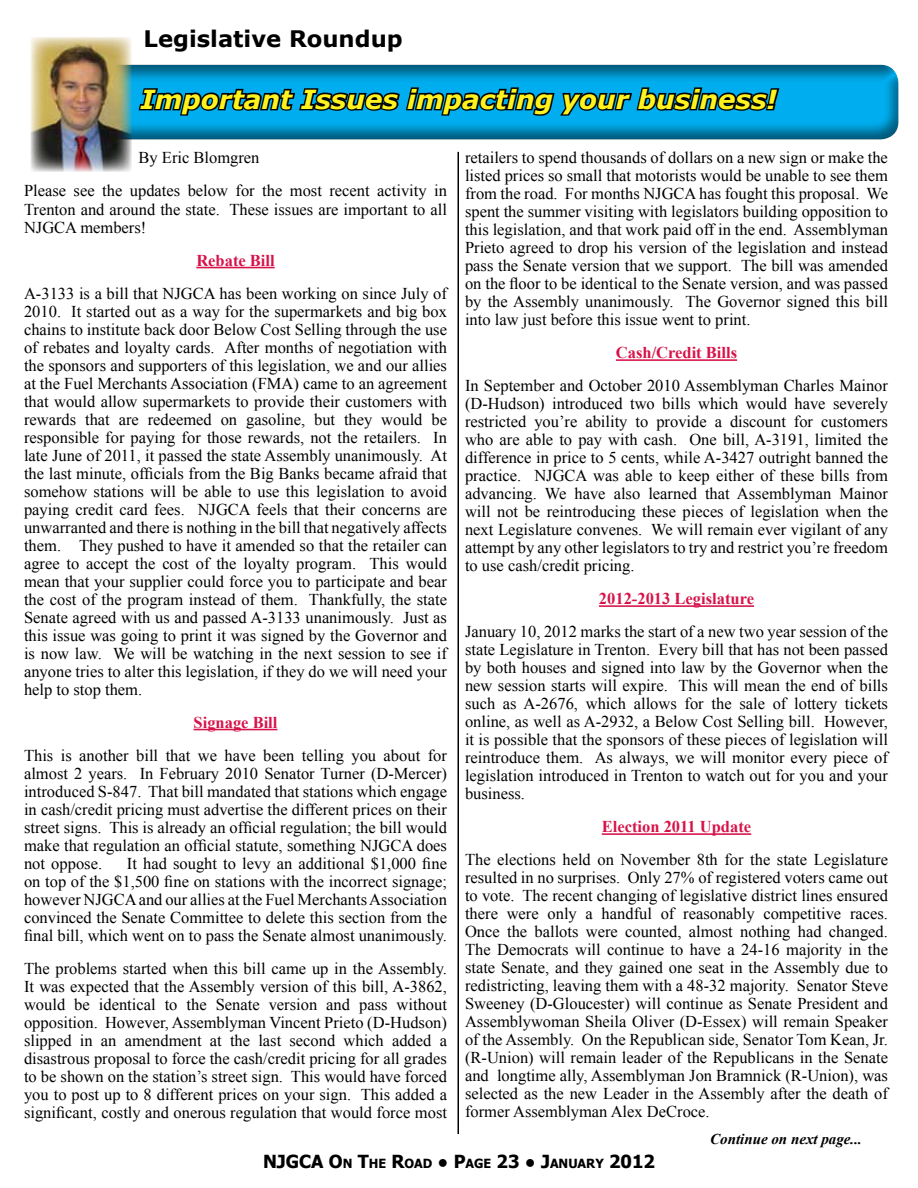
<style>
.page{position:relative;width:918px;height:1188px;background:#fff}
.page>*{position:absolute;margin:0;border:0;box-sizing:border-box;transform-origin:0 0}
.t1{font:italic 700 26.25px "Verdana";color:#fff31f}
.t2{font:700 22.8px "Verdana";color:#000}
.t3{font:700 18px "Tahoma";color:#000}
.t4{font:16.5px/18px "Times New Roman";color:#000;text-align:justify}
.t5{font:700 16.5px "Times New Roman";color:#d71249}
.t6{font:italic 700 15px "Times New Roman";color:#000}
.s1{font-size:12.6px}
</style>
<div class="page">
<div style="left:63px;top:58px;width:837px;height:82px;background:#000;opacity:.5"></div>
<hr style="left:458px;top:152px;width:1px;height:982px;background:#000">
<img style="left:31px;top:37px;width:101px;height:134px">
<svg style="left:137px;top:72px;width:644px;height:46px;background:#0075a1"></svg>
<hr style="left:196px;top:267px;width:79px;height:1px;background:#d71249">
<hr style="left:194px;top:729px;width:83px;height:1px;background:#d71249">
<hr style="left:616px;top:359px;width:121px;height:2px;background:#d71249">
<hr style="left:599px;top:605px;width:155px;height:2px;background:#d71249">
<hr style="left:602px;top:833px;width:149px;height:2px;background:#d71249">
<h2 class="t2" style="left:144px;top:24px;width:261px">Legislative Roundup</h2>
<h1 class="t1" style="left:141px;top:83px;width:638px">Important Issues impacting your business!</h1>
<p class="t4" style="left:24px;top:141px;width:424px;line-height:33.2px;text-indent:115px">By Eric Blomgren<br>Please see the updates below for the most recent activity in</p>
<p class="t4" style="left:24px;top:200px;width:424px">Trenton and around the state. These issues are important to all<br>NJGCA members!</p>
<p class="t5" style="left:196px;top:249px;width:80px">Rebate Bill</p>
<p class="t4" style="left:24px;top:284px;width:425px">A-3133 is a bill that NJGCA has been working on since July of 2010. It started out as a way for the supermarkets and big box chains to institute back door Below Cost Selling through the use of rebates and loyalty cards. After months of negotiation with the sponsors and supporters of this legislation, we and our allies at the Fuel Merchants Association (FMA) came to an agreement that would allow supermarkets to provide their customers with rewards that are redeemed on gasoline, but they would be responsible for paying for those rewards, not the retailers. In late June of 2011, it passed the state Assembly unanimously. At the last minute, officials from the Big Banks became afraid that somehow stations will be able to use this legislation to avoid paying credit card fees. NJGCA feels that their concerns are unwarranted and there is nothing in the bill that negatively affects them. They pushed to have it amended so that the retailer can agree to accept the cost of the loyalty program. This would mean that your supplier could force you to participate and bear the cost of the program instead of them. Thankfully, the state Senate agreed with us and passed A-3133 unanimously. Just as this issue was going to print it was signed by the Governor and is now law. We will be watching in the next session to see if anyone tries to alter this legislation, if they do we will need your help to stop them.</p>
<p class="t5" style="left:194px;top:711px;width:85px">Signage Bill</p>
<p class="t4" style="left:24px;top:746px;width:425px">This is another bill that we have been telling you about for almost 2 years. In February 2010 Senator Turner (D-Mercer) introduced S-847. That bill mandated that stations which engage in cash/credit pricing must advertise the different prices on their street signs. This is already an official regulation; the bill would make that regulation an official statute, something NJGCA does not oppose.</p>
<p class="t4" style="left:465px;top:149px;width:425px">retailers to spend thousands of dollars on a new sign or make the listed prices so small that motorists would be unable to see them from the road. For months NJGCA has fought this proposal. We spent the summer visiting with legislators building opposition to this legislation, and that work paid off in the end. Assemblyman Prieto agreed to drop his version of the legislation and instead pass the Senate version that we support. The bill was amended on the floor to be identical to the Senate version, and was passed by the Assembly unanimously. The Governor signed this bill into law just before this issue went to print.</p>
<p class="t5" style="left:616px;top:341px;width:123px">Cash/Credit Bills</p>
<p class="t4" style="left:465px;top:377px;width:425px">In September and October 2010 Assemblyman Charles Mainor (D-Hudson) introduced two bills which would have severely restricted you’re ability to provide a discount for customers who are able to pay with cash. One bill, A-3191, limited the difference in price to 5 cents, while A-3427 outright banned the practice. NJGCA was able to keep either of these bills from advancing. We have also learned that Assemblyman Mainor will not be reintroducing these pieces of legislation when the next Legislature convenes. We will remain ever vigilant of any attempt by any other legislators to try and restrict you’re freedom to use cash/credit pricing.</p>
<p class="t5" style="left:599px;top:587px;width:157px">2012-2013 Legislature</p>
<p class="t4" style="left:465px;top:623px;width:425px">January 10, 2012 marks the start of a new two year session of the state Legislature in Trenton. Every bill that has not been passed by both houses and signed into law by the Governor when the new session starts will expire. This will mean the end of bills such as A-2676, which allows for the sale of lottery tickets online, as well as A-2932, a Below Cost Selling bill. However, it is possible that the sponsors of these pieces of legislation will reintroduce them. As always, we will monitor every piece of legislation introduced in Trenton to watch out for you and your business.</p>
<p class="t5" style="left:602px;top:815px;width:151px">Election 2011 Update</p>
<p class="t4" style="left:465px;top:851px;width:425px">The elections held on November 8th for the state Legislature resulted in no surprises. Only 27% of registered voters came out to vote. The recent changing of legislative district lines ensured there were only a handful of reasonably competitive races.<br>Once the ballots were counted, almost nothing had changed.<br>The Democrats will continue to have a 24-16 majority in the state Senate, and they gained one seat in the Assembly due to redistricting, leaving them with a 48-32 majority. Senator Steve Sweeney (D-Gloucester) will continue as Senate President and Assemblywoman Sheila Oliver (D-Essex) will remain Speaker of the Assembly. On the Republican side, Senator Tom Kean, Jr. (R-Union) will remain leader of the Republicans in the Senate and longtime ally, Assemblyman Jon Bramnick (R-Union), was selected as the new Leader in the Assembly after the death of former Assemblyman Alex DeCroce.</p>
<p class="t6" style="left:710px;top:1129px;width:153px">Continue on next page...</p>
<p class="t4" style="left:24px;top:854px;width:425px;text-indent:103px">It had sought to levy an additional $1,000 fine on top of the $1,500 fine on stations with the incorrect signage; however NJGCA and our allies at the Fuel Merchants Association convinced the Senate Committee to delete this section from the final bill, which went on to pass the Senate almost unanimously.</p>
<p class="t4" style="left:24px;top:959px;width:425px">The problems started when this bill came up in the Assembly.<br>It was expected that the Assembly version of this bill, A-3862, would be identical to the Senate version and pass without opposition. However, Assemblyman Vincent Prieto (D-Hudson) slipped in an amendment at the last second which added a disastrous proposal to force the cash/credit pricing for all grades to be shown on the station’s street sign. This would have forced you to post up to 8 different prices on your sign. This added a significant, costly and onerous regulation that would force most</p>
<p class="t3" style="left:263px;top:1149px;width:393px">NJGCA O<span class="s1">N</span> T<span class="s1">HE</span> R<span class="s1">OAD</span> ● P<span class="s1">AG E</span> 23 ● J<span class="s1">AN UARY</span> 2012</p>
</div>
